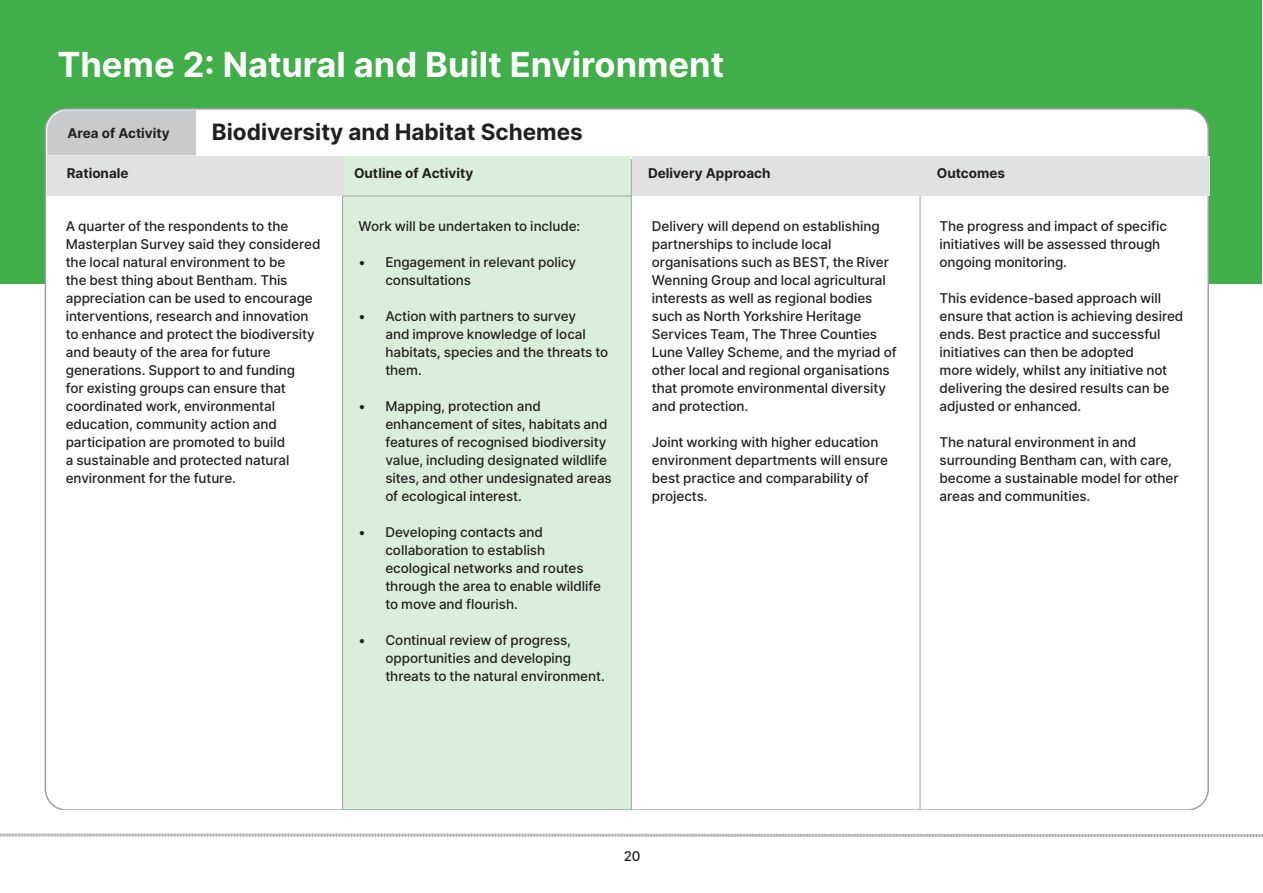
<style>
.page{position:relative;width:1263px;height:893px;background:#fff}
.page>*{position:absolute;margin:0;border:0;box-sizing:border-box;transform-origin:0 0}
.t1{font:700 34.5px "Inter";color:#fff}
.t2{font:700 22.5px "Inter";color:#231f20}
.BM_-_Std_Para{font:500 13.5px/18px "Inter";letter-spacing:-.005em;color:#231f20}
.Side_Titles{font:700 13.5px "Inter";color:#231f20}
</style>
<div class="page">
<svg style="left:0;top:833px;width:1263px;height:4px;background:#cecfd1"></svg>
<div style="left:0;top:0;width:1261px;height:283px;background:#40ae49"></div>
<div style="left:45px;top:109px;width:1163px;height:701px;background:#fff;border-radius:21px"></div>
<div style="left:47px;top:110px;width:149px;height:45px;background:#c9cacc"></div>
<hr style="left:342px;top:159px;width:1px;height:657px;background:#a0a1a5">
<hr style="left:631px;top:159px;width:1px;height:657px;background:#a0a1a5">
<hr style="left:920px;top:157px;width:1px;height:659px;background:#a0a1a5">
<div style="left:343px;top:156px;width:288px;height:654px;background:#d9efdb"></div>
<div style="left:47px;top:156px;width:295px;height:40px;background:#e0e1e3"></div>
<div style="left:632px;top:156px;width:577px;height:40px;background:#e0e1e3"></div>
<hr style="left:343px;top:196px;width:288px;height:1px;background:#a0a1a5">
<p class="t1" style="left:57px;top:39px;width:668px">Theme 2: Natural and Built Environment</p>
<p class="Side_Titles" style="left:67px;top:123px;width:104px">Area of Activity</p>
<p class="t2" style="left:212px;top:115px;width:372px">Biodiversity and Habitat Schemes</p>
<p class="Side_Titles" style="left:67px;top:163px;width:63px">Rationale</p>
<p class="Side_Titles" style="left:354px;top:163px;width:121px">Outline of Activity</p>
<p class="Side_Titles" style="left:648px;top:163px;width:124px">Delivery Approach</p>
<p class="Side_Titles" style="left:937px;top:163px;width:70px">Outcomes</p>
<p class="BM_-_Std_Para" style="left:66px;top:216px;width:256px">A quarter of the respondents to the Masterplan Survey said they considered the local natural environment to be<br>the best thing about Bentham. This appreciation can be used to encourage interventions, research and innovation to enhance and protect the biodiversity and beauty of the area for future generations. Support to and funding<br>for existing groups can ensure that coordinated work, environmental education, community action and participation are promoted to build<br>a sustainable and protected natural environment for the future.</p>
<p class="BM_-_Std_Para" style="left:358px;top:216px;width:223px">Work will be undertaken to include:</p>
<p class="BM_-_Std_Para" style="left:939px;top:216px;width:229px">The progress and impact of specific initiatives will be assessed through ongoing monitoring.</p>
<p class="BM_-_Std_Para" style="left:939px;top:288px;width:245px">This evidence-based approach will ensure that action is achieving desired ends. Best practice and successful initiatives can then be adopted<br>more widely, whilst any initiative not delivering the desired results can be adjusted or enhanced.</p>
<p class="BM_-_Std_Para" style="left:939px;top:432px;width:240px">The natural environment in and surrounding Bentham can, with care, become a sustainable model for other areas and communities.</p>
<p class="BM_-_Std_Para" style="left:652px;top:216px;width:246px">Delivery will depend on establishing partnerships to include local organisations such as BEST, the River Wenning Group and local agricultural interests as well as regional bodies such as North Yorkshire Heritage Services Team, The Three Counties Lune Valley Scheme, and the myriad of other local and regional organisations that promote environmental diversity and protection.</p>
<p class="BM_-_Std_Para" style="left:652px;top:432px;width:238px">Joint working with higher education environment departments will ensure best practice and comparability of projects.</p>
<p class="BM_-_Std_Para" style="left:385px;top:252px;width:192px;text-indent:-27px">• Engagement in relevant policy consultations</p>
<p class="BM_-_Std_Para" style="left:385px;top:306px;width:224px;text-indent:-27px">• Action with partners to survey<br>and improve knowledge of local habitats, species and the threats to them.</p>
<p class="BM_-_Std_Para" style="left:385px;top:396px;width:228px;text-indent:-27px">• Mapping, protection and enhancement of sites, habitats and features of recognised biodiversity value, including designated wildlife sites, and other undesignated areas of ecological interest.</p>
<p class="BM_-_Std_Para" style="left:385px;top:522px;width:217px;text-indent:-27px">• Developing contacts and collaboration to establish ecological networks and routes through the area to enable wildlife to move and flourish.</p>
<p class="BM_-_Std_Para" style="left:385px;top:630px;width:221px;text-indent:-27px">• Continual review of progress, opportunities and developing threats to the natural environment.</p>
<p class="BM_-_Std_Para" style="left:624px;top:846px;width:18px">20</p>
</div>
